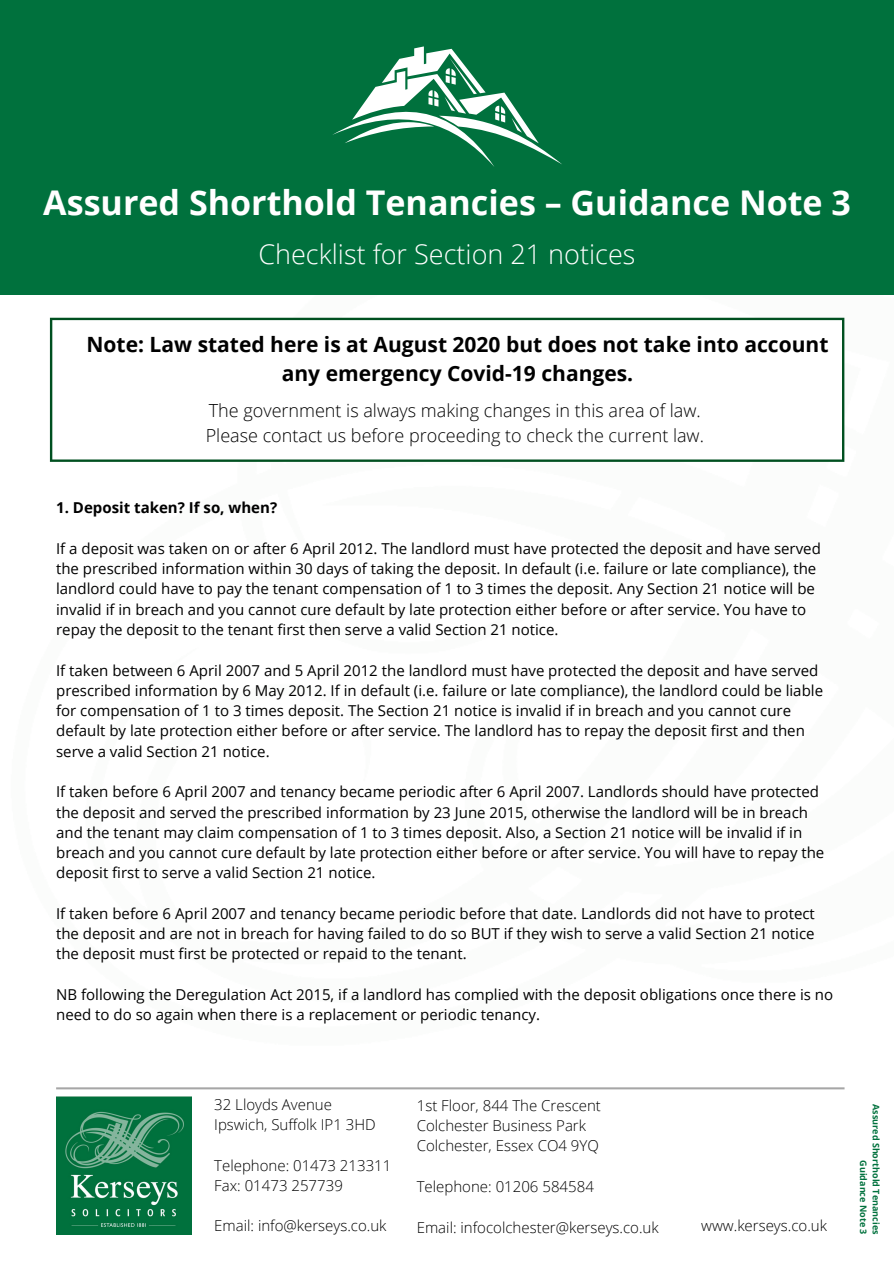
<style>
.page{position:relative;width:894px;height:1264px;background:#fff}
.page>*{position:absolute;margin:0;border:0;box-sizing:border-box;transform-origin:0 0}
.t1{font:700 34.05px "Open Sans";color:#fff}
.t2{font:300 27px "Open Sans";color:#fff}
.t3{font:700 21px/29.2px "Open Sans";color:#000;text-align:center}
.t4{font:300 18px/24.8px "Open Sans";color:#000}
.t5{font:15px/20.2px "Open Sans";color:#000}
.t6{font:300 15px/20.2px "Open Sans";color:#000}
.t7{font:700 15px "Open Sans";color:#000}
.t8{font:700 9px/12.5px "Open Sans";color:#00713d;text-align:right}
</style>
<div class="page">
<div style="left:0;top:0;width:893px;height:294px;background:#00713d"></div>
<hr style="left:50px;top:320px;width:2px;height:139px;background:#005020">
<hr style="left:841px;top:320px;width:3px;height:139px;background:#005020">
<hr style="left:52px;top:459px;width:789px;height:3px;background:#005020">
<hr style="left:52px;top:318px;width:789px;height:2px;background:#005020">
<img style="left:56px;top:1096px;width:135px;height:137px">
<svg style="left:56px;top:1087px;width:788px;height:2px;background:#b5b5b5"></svg>
<svg style="left:332px;top:46px;width:230px;height:121px"></svg>
<h1 class="t1" style="left:43px;top:179px;width:809px">Assured Shorthold Tenancies – Guidance Note 3</h1>
<h2 class="t2" style="left:258px;top:235px;width:378px">Checklist for Section 21 notices</h2>
<h3 class="t3" style="left:86px;top:329px;width:743px">Note: Law stated here is at August 2020 but does not take into account any emergency Covid-19 changes.</h3>
<p class="t4" style="left:206px;top:398px;width:499px">The government is always making changes in this area of law.<br>Please contact us before proceeding to check the current law.</p>
<p class="t7" style="left:56px;top:497px;width:222px">1. Deposit taken? If so, when?</p>
<p class="t5" style="left:56px;top:538px;width:766px">If a deposit was taken on or after 6 April 2012. The landlord must have protected the deposit and have served the prescribed information within 30 days of taking the deposit. In default (i.e. failure or late compliance), the landlord could have to pay the tenant compensation of 1 to 3 times the deposit. Any Section 21 notice will be invalid if in breach and you cannot cure default by late protection either before or after service. You have to repay the deposit to the tenant first then serve a valid Section 21 notice.</p>
<p class="t5" style="left:56px;top:659px;width:768px">If taken between 6 April 2007 and 5 April 2012 the landlord must have protected the deposit and have served prescribed information by 6 May 2012. If in default (i.e. failure or late compliance), the landlord could be liable for compensation of 1 to 3 times deposit. The Section 21 notice is invalid if in breach and you cannot cure default by late protection either before or after service. The landlord has to repay the deposit first and then serve a valid Section 21 notice.</p>
<p class="t5" style="left:56px;top:781px;width:769px">If taken before 6 April 2007 and tenancy became periodic after 6 April 2007. Landlords should have protected the deposit and served the prescribed information by 23 June 2015, otherwise the landlord will be in breach and the tenant may claim compensation of 1 to 3 times deposit. Also, a Section 21 notice will be invalid if in breach and you cannot cure default by late protection either before or after service. You will have to repay the deposit first to serve a valid Section 21 notice.</p>
<p class="t5" style="left:56px;top:903px;width:760px;text-align:justify">If taken before 6 April 2007 and tenancy became periodic before that date. Landlords did not have to protect the deposit and are not in breach for having failed to do so BUT if they wish to serve a valid Section 21 notice the deposit must first be protected or repaid to the tenant.</p>
<p class="t5" style="left:56px;top:984px;width:778px">NB following the Deregulation Act 2015, if a landlord has complied with the deposit obligations once there is no need to do so again when there is a replacement or periodic tenancy.</p>
<p class="t6" style="left:214px;top:1093px;width:163px">32 Lloyds Avenue<br>Ipswich, Suffolk IP1 3HD</p>
<p class="t6" style="left:214px;top:1154px;width:178px">Telephone: 01473 213311<br>Fax: 01473 257739</p>
<p class="t6" style="left:214px;top:1215px;width:174px">Email: info@kerseys.co.uk</p>
<p class="t6" style="left:416px;top:1094px;width:186px">1st Floor, 844 The Crescent<br>Colchester Business Park<br>Colchester, Essex CO4 9YQ</p>
<p class="t6" style="left:416px;top:1175px;width:178px">Telephone: 01206 584584</p>
<p class="t6" style="left:416px;top:1216px;width:243px">Email: infocolchester@kerseys.co.uk</p>
<p class="t6" style="left:701px;top:1215px;width:127px">www.kerseys.co.uk</p>
<p class="t8" style="left:882px;top:1104px;width:132px;rotate:90deg">Assured Shorthold Tenancies<br>Guidance Note 3</p>
</div>
